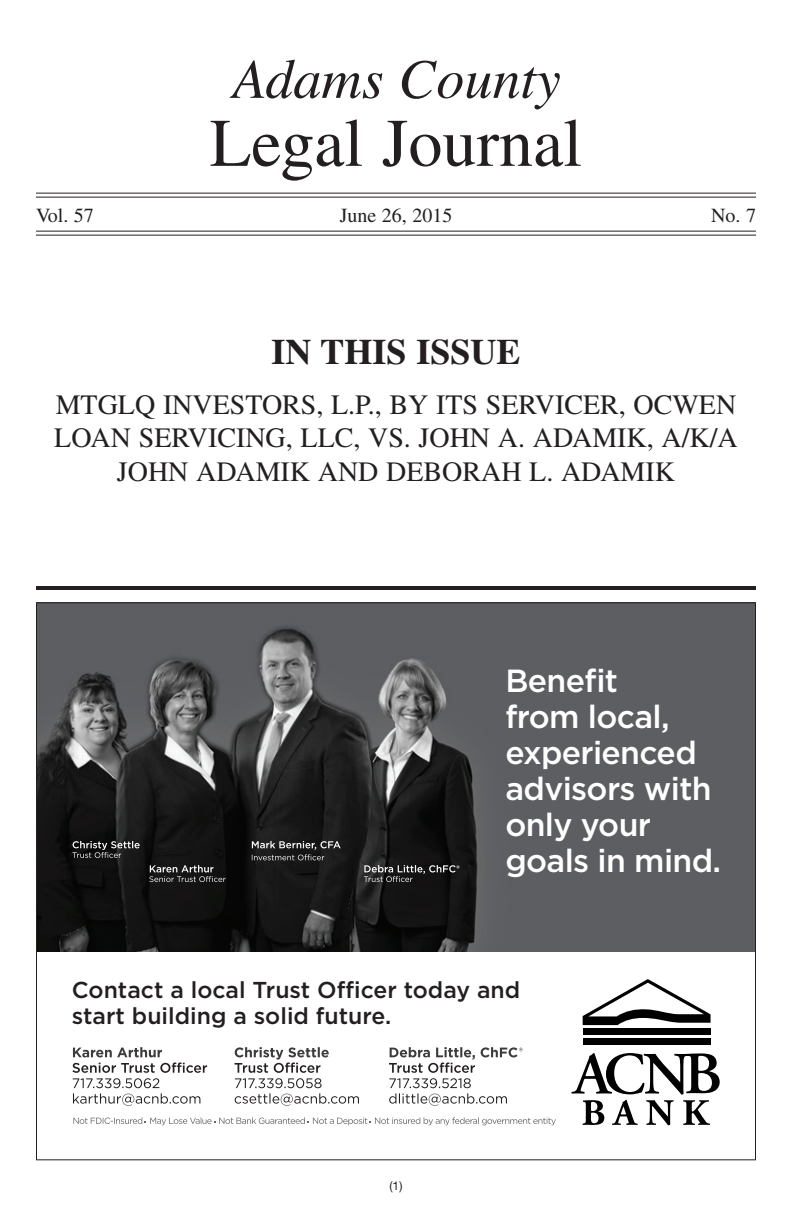
<style>
.page{position:relative;width:792px;height:1224px;background:#fff}
.page>*{position:absolute;margin:0;border:0;box-sizing:border-box;transform-origin:0 0}
.t1{font:68px "Times";color:#231f20}
.t2{font:italic 56px "Times";color:#231f20}
.t3{font:700 36px "Times";color:#231f20}
.t4{font:500 32px/36px "Gotham";letter-spacing:-.02em;color:#fff}
.t5{font:28px/33.6px "Times";color:#231f20;text-align:center}
.t6{font:500 23px/26px "Gotham";color:#231f20}
.t7{font:20px "Times";color:#231f20}
.t8{font:12px "Helvetica Neue";color:#231f20}
</style>
<div class="page">
<hr style="left:36px;top:193px;width:720px;height:1px;background:#231f20">
<hr style="left:36px;top:197px;width:720px;height:1px;background:#231f20">
<hr style="left:36px;top:231px;width:720px;height:1px;background:#231f20">
<hr style="left:36px;top:235px;width:720px;height:1px;background:#231f20">
<svg style="left:583px;top:979px;width:128px;height:46px"></svg>
<div style="left:583px;top:1038px;width:128px;height:6px;background:#000"></div>
<div style="left:583px;top:1029px;width:128px;height:6px;background:#000"></div>
<svg style="left:571px;top:1053px;width:149px;height:72px"></svg>
<img style="left:38px;top:604px;width:716px;height:347px">
<svg style="left:252px;top:841px;width:89px;height:19px;background:#444"></svg>
<svg style="left:72px;top:841px;width:68px;height:17px"></svg>
<svg style="left:149px;top:865px;width:77px;height:17px"></svg>
<svg style="left:364px;top:865px;width:96px;height:17px;background:#404040"></svg>
<svg style="left:72px;top:1063px;width:135px;height:43px"></svg>
<svg style="left:73px;top:1047px;width:89px;height:10px"></svg>
<svg style="left:234px;top:1047px;width:125px;height:59px"></svg>
<svg style="left:73px;top:1117px;width:483px;height:8px"></svg>
<svg style="left:389px;top:1047px;width:134px;height:59px"></svg>
<hr style="left:36px;top:586px;width:720px;height:4px;background:#231f20">
<h2 class="t2" style="left:231px;top:44px;width:331px">Adams County</h2>
<h1 class="t1" style="left:210px;top:105px;width:374px">Legal Journal</h1>
<p class="t7" style="left:36px;top:204px;width:59px">Vol. 57</p>
<p class="t7" style="left:340px;top:204px;width:114px">June 26, 2015</p>
<p class="t7" style="left:711px;top:204px;width:46px">No. 7</p>
<p class="t3" style="left:271px;top:328px;width:251px">IN THIS ISSUE</p>
<p class="t5" style="left:54px;top:387px;width:685px">MTGLQ INVESTORS, L.P., BY ITS SERVICER, OCWEN<br>LOAN SERVICING, LLC, VS. JOHN A. ADAMIK, A/K/A<br>JOHN ADAMIK AND DEBORAH L. ADAMIK</p>
<p class="t4" style="left:505px;top:662px;width:217px">Benefit<br>from local, experienced advisors with only your goals in mind.</p>
<p class="t6" style="left:72px;top:976px;width:450px">Contact a local Trust Officer today and start building a solid future.</p>
<p class="t8" style="left:390px;top:1179px;width:14px">(1)</p>
</div>
